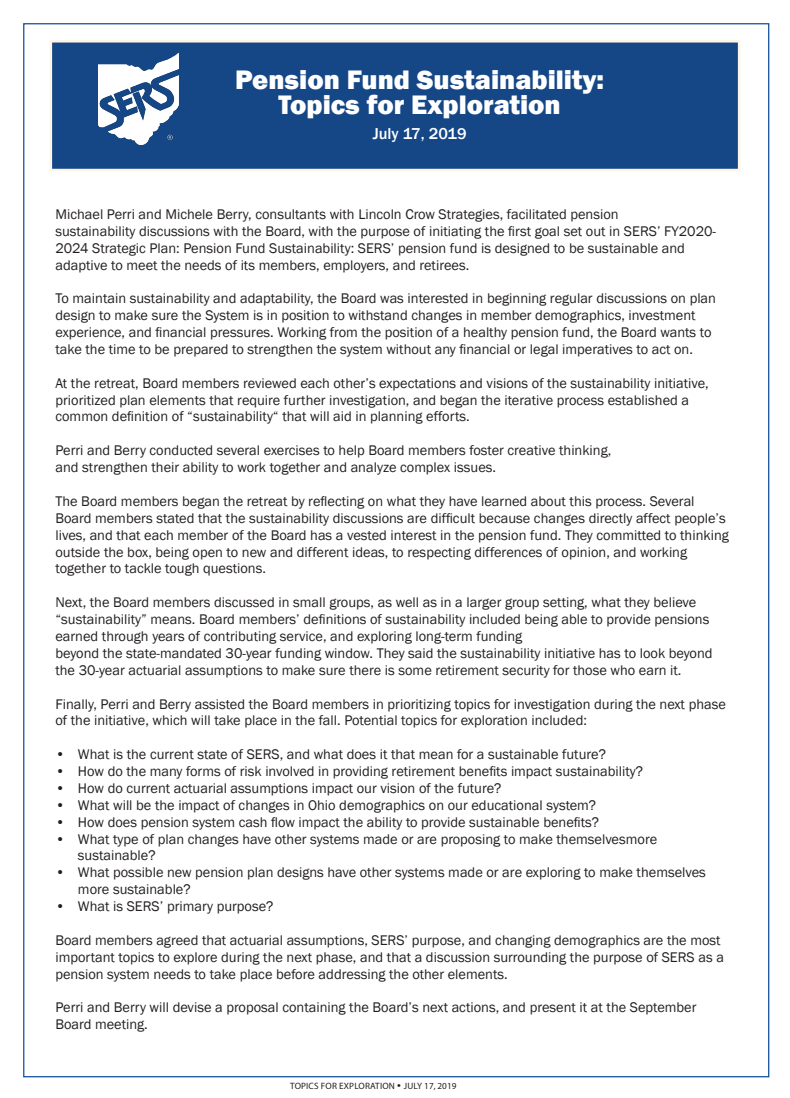
<style>
.page{position:relative;width:790px;height:1098px;background:#fff}
.page>*{position:absolute;margin:0;border:0;box-sizing:border-box;transform-origin:0 0}
.Headline_Text_-_Cent{font:800 27.5px/25px "Franklin Gothic";color:#fff;text-align:center}
.Headline_Text_-_Cent-2{font:500 16.25px "Franklin Gothic";color:#fff}
.t1{font:14.38px/16.9px "Franklin Gothic";color:#231f20}
.t2{font:9.12px "Myriad Pro";letter-spacing:.02em;color:#231f20}
.s1{font-size:13.5px}
</style>
<div class="page">
<div style="left:23px;top:23px;width:745px;height:1054px;background:#fff;border:1px solid #0f4d9a"></div>
<div style="left:50px;top:40px;width:690px;height:131px;background:#154787;border:2px solid #fef5e7"></div>
<img style="left:98px;top:54px;width:80px;height:90px">
<p class="Headline_Text_-_Cent" style="left:235px;top:67px;width:370px">Pension Fund Sustainability:<br>Topics for Exploration</p>
<p class="Headline_Text_-_Cent-2" style="left:372px;top:123px;width:95px">July 17, 2019</p>
<p class="t1" style="left:55px;top:206px;width:564px">Michael Perri and Michele Berry, consultants with Lincoln Crow Strategies, facilitated pension</p>
<p class="t1" style="left:55px;top:223px;width:661px">sustainability discussions with the Board, with the purpose of initiating the first goal set out in SERS’ FY2020-<br>2024 Strategic Plan: Pension Fund Sustainability: SERS’ pension fund is designed to be sustainable and adaptive to meet the needs of its members, employers, and retirees.</p>
<p class="t1" style="left:55px;top:290px;width:661px">To maintain sustainability and adaptability, the Board was interested in beginning regular discussions on plan design to make sure the System is in position to withstand changes in member demographics, investment experience, and financial pressures. Working from the position of a healthy pension fund, the Board wants to take the time to be prepared to strengthen the system without any financial or legal imperatives to act on.</p>
<p class="t1" style="left:55px;top:375px;width:654px">At the retreat, Board members reviewed each other’s expectations and visions of the sustainability initiative, prioritized plan elements that require further investigation, and began the iterative process established a common definition of “sustainability“ that will aid in planning efforts.</p>
<p class="t1" style="left:55px;top:442px;width:557px">Perri and Berry conducted several exercises to help Board members foster creative thinking,</p>
<p class="t1" style="left:55px;top:459px;width:442px">and strengthen their ability to work together and analyze complex issues.</p>
<p class="t1" style="left:55px;top:493px;width:674px">The Board members began the retreat by reflecting on what they have learned about this process. Several Board members stated that the sustainability discussions are difficult because changes directly affect people’s lives, and that each member of the Board has a vested interest in the pension fund. They committed to thinking outside the box, being open to new and different ideas, to respecting differences of opinion, and working together to tackle tough questions.</p>
<p class="t1" style="left:55px;top:594px;width:655px">Next, the Board members discussed in small groups, as well as in a larger group setting, what they believe “sustainability” means. Board members’ definitions of sustainability included being able to provide pensions earned through years of contributing service, and exploring long-term funding</p>
<p class="t1" style="left:55px;top:645px;width:658px">beyond the state-mandated 30-year funding window. They said the sustainability initiative has to look beyond the 30-year actuarial assumptions to make sure there is some retirement security for those who earn it.</p>
<p class="t1" style="left:55px;top:695px;width:671px">Finally, Perri and Berry assisted the Board members in prioritizing topics for investigation during the next phase of the initiative, which will take place in the fall. Potential topics for exploration included:</p>
<p class="t1" style="left:55px;top:746px;width:551px">• What is the current state of SERS, and what does it that mean for a sustainable future?</p>
<p class="t1" style="left:55px;top:763px;width:588px">• How do the many forms of risk involved in providing retirement benefits impact sustainability?</p>
<p class="t1" style="left:55px;top:780px;width:447px">• How do current actuarial assumptions impact our vision of the future?</p>
<p class="t1" style="left:55px;top:796px;width:542px">• What will be the impact of changes in Ohio demographics on our educational system?</p>
<p class="t1" style="left:55px;top:813px;width:545px">• How does pension system cash flow impact the ability to provide sustainable benefits?</p>
<p class="t1" style="left:78px;top:830px;width:580px;text-indent:-22px">• What type of plan changes have other systems made or are proposing to make themselvesmore sustainable?</p>
<p class="t1" style="left:78px;top:864px;width:629px;text-indent:-22px">• What possible new pension plan designs have other systems made or are exploring to make themselves more sustainable?</p>
<p class="t1" style="left:55px;top:898px;width:219px">• What is SERS’ primary purpose?</p>
<p class="t1" style="left:55px;top:931px;width:669px">Board members agreed that actuarial assumptions, SERS’ purpose, and changing demographics are the most important topics to explore during the next phase, and that a discussion surrounding the purpose of SERS as a pension system needs to take place before addressing the other elements.</p>
<p class="t1" style="left:55px;top:999px;width:642px">Perri and Berry will devise a proposal containing the Board’s next actions, and present it at the September<br>Board meeting.</p>
<p class="t2" style="left:290px;top:1080px;width:168px">TOPICS FOR EXPLORATION <span class="s1">•</span> JULY 17, 2019</p>
</div>
